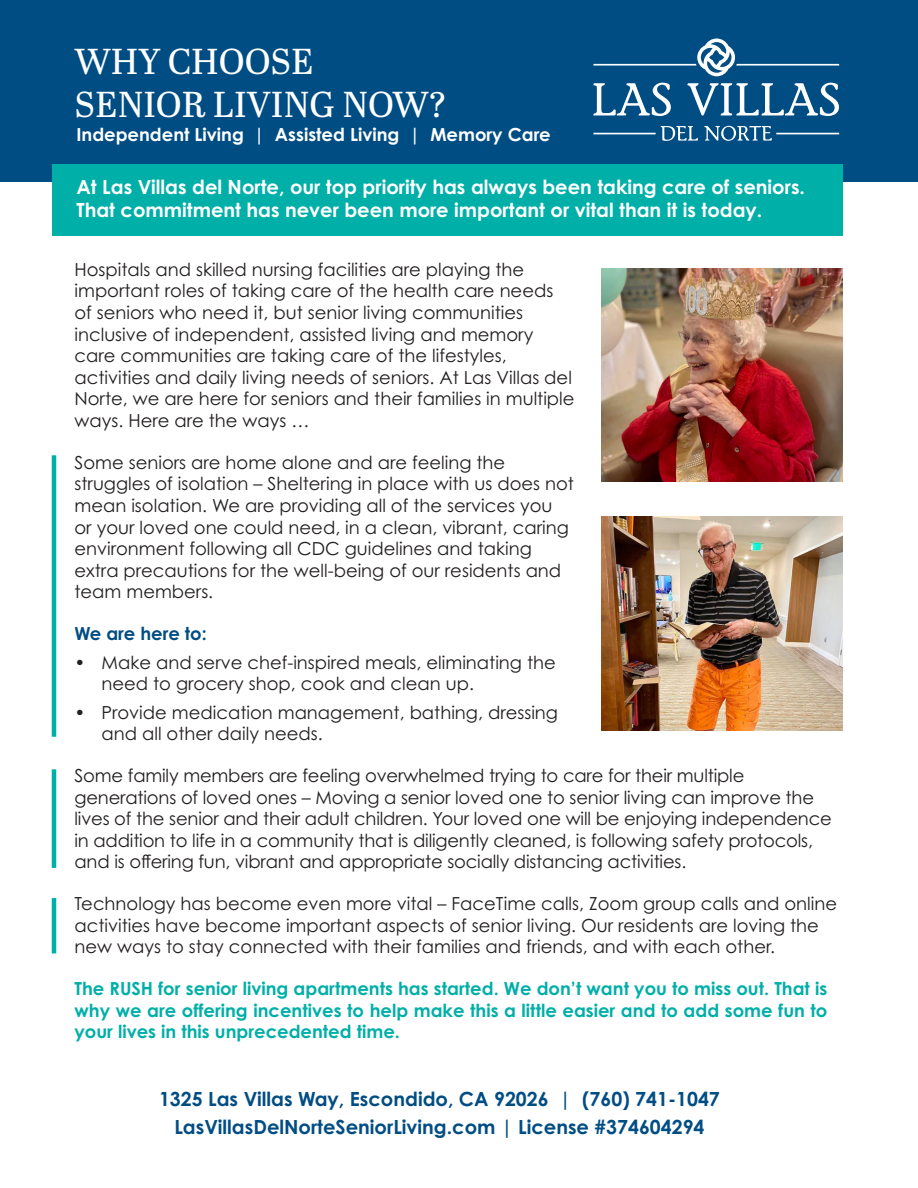
<style>
.page{position:relative;width:918px;height:1188px;background:#fff}
.page>*{position:absolute;margin:0;border:0;box-sizing:border-box;transform-origin:0 0}
.t1{font:36px/43.2px "Abril Text";color:#fff}
.t2{font:700 19.5px/23.4px "Century Gothic Pro";color:#fff}
.t3{font:700 19.5px "Century Gothic Pro";color:#004d84}
.t4{font:18px/21.6px "Century Gothic Pro";color:#231f20}
.t5{font:700 18px/21.6px "Century Gothic Pro";color:#00afa8;text-align:justify}
.t6{font:700 18px "Century Gothic Pro";color:#fff}
.t7{font:700 18px "Century Gothic Pro";color:#004d84}
</style>
<div class="page">
<div style="left:0;top:0;width:918px;height:181px;background:#004d84"></div>
<div style="left:52px;top:164px;width:791px;height:72px;background:#00afa8"></div>
<img style="left:602px;top:268px;width:241px;height:214px">
<img style="left:602px;top:517px;width:241px;height:214px">
<hr style="left:52px;top:455px;width:4px;height:282px;background:#00afa8">
<hr style="left:52px;top:769px;width:4px;height:99px;background:#00afa8">
<hr style="left:52px;top:898px;width:4px;height:55px;background:#00afa8">
<svg style="left:593px;top:83px;width:78px;height:33px"></svg>
<svg style="left:687px;top:83px;width:152px;height:33px"></svg>
<svg style="left:593px;top:39px;width:246px;height:37px"></svg>
<svg style="left:593px;top:126px;width:105px;height:15px"></svg>
<svg style="left:704px;top:126px;width:135px;height:15px"></svg>
<p class="t1" style="left:75px;top:38px;width:374px">WHY CHOOSE<br>SENIOR LIVING NOW?</p>
<p class="t6" style="left:76px;top:124px;width:476px">Independent Living | Assisted Living | Memory Care</p>
<p class="t2" style="left:76px;top:175px;width:730px">At Las Villas del Norte, our top priority has always been taking care of seniors.<br>That commitment has never been more important or vital than it is today.</p>
<p class="t4" style="left:75px;top:258px;width:502px">Hospitals and skilled nursing facilities are playing the important roles of taking care of the health care needs of seniors who need it, but senior living communities inclusive of independent, assisted living and memory care communities are taking care of the lifestyles, activities and daily living needs of seniors. At Las Villas del Norte, we are here for seniors and their families in multiple ways. Here are the ways …</p>
<p class="t4" style="left:75px;top:451px;width:501px">Some seniors are home alone and are feeling the struggles of isolation – Sheltering in place with us does not mean isolation. We are providing all of the services you or your loved one could need, in a clean, vibrant, caring environment following all CDC guidelines and taking extra precautions for the well-being of our residents and team members.</p>
<p class="t7" style="left:75px;top:622px;width:134px">We are here to:</p>
<p class="t4" style="left:102px;top:651px;width:456px;text-indent:-27px">• Make and serve chef-inspired meals, eliminating the need to grocery shop, cook and clean up.</p>
<p class="t4" style="left:102px;top:701px;width:458px;text-indent:-27px">• Provide medication management, bathing, dressing and all other daily needs.</p>
<p class="t4" style="left:75px;top:764px;width:759px">Some family members are feeling overwhelmed trying to care for their multiple generations of loved ones – Moving a senior loved one to senior living can improve the lives of the senior and their adult children. Your loved one will be enjoying independence in addition to life in a community that is diligently cleaned, is following safety protocols, and is offering fun, vibrant and appropriate socially distancing activities.</p>
<p class="t4" style="left:75px;top:893px;width:764px">Technology has become even more vital – FaceTime calls, Zoom group calls and online activities have become important aspects of senior living. Our residents are loving the new ways to stay connected with their families and friends, and with each other.</p>
<p class="t5" style="left:75px;top:978px;width:754px">The RUSH for senior living apartments has started. We don’t want you to miss out. That is why we are offering incentives to help make this a little easier and to add some fun to your lives in this unprecedented time.</p>
<p class="t3" style="left:159px;top:1087px;width:562px">1325 Las Villas Way, Escondido, CA 92026 | (760) 741-1047</p>
<p class="t3" style="left:174px;top:1114px;width:532px">LasVillasDelNorteSeniorLiving.com | License #374604294</p>
</div>
